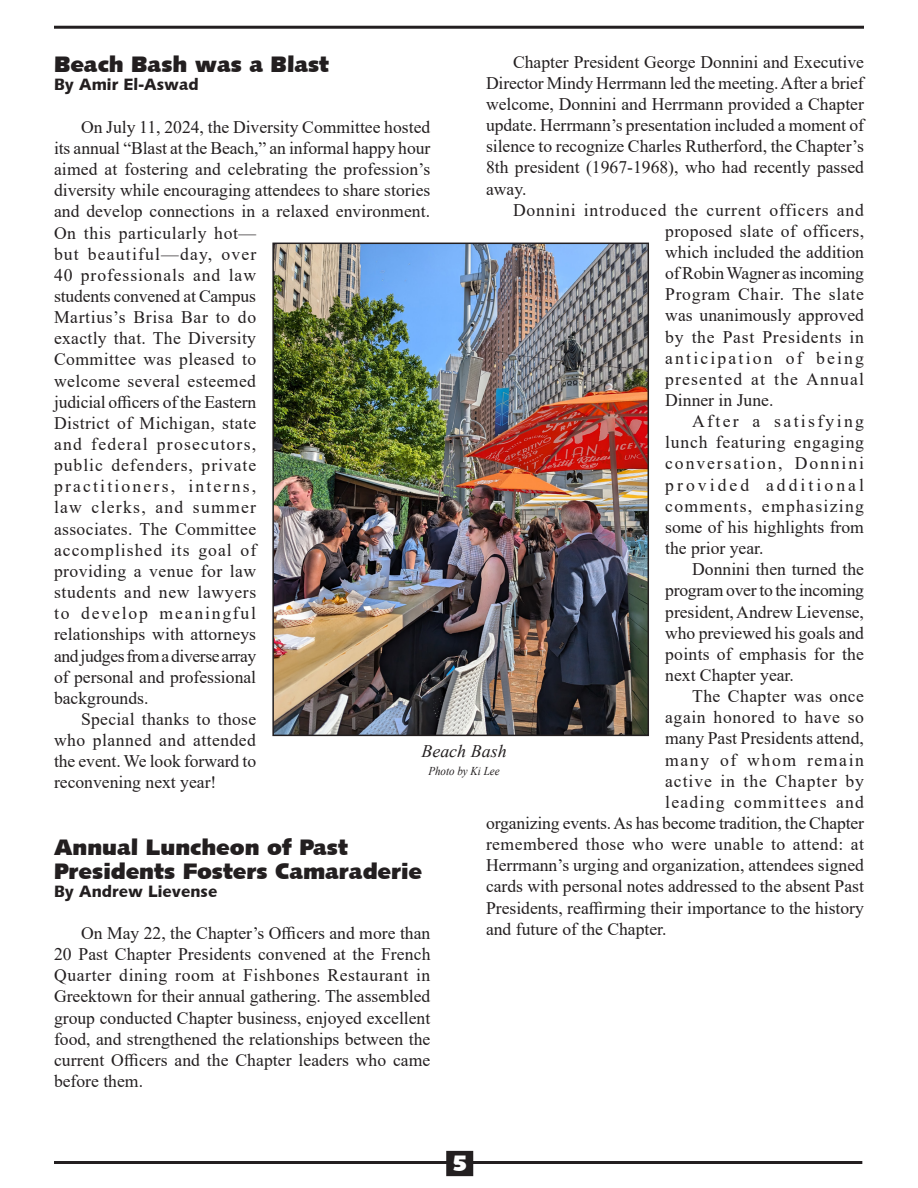
<style>
.page{position:relative;width:918px;height:1188px;background:#fff}
.page>*{position:absolute;margin:0;border:0;box-sizing:border-box;transform-origin:0 0}
.Headline{font:22.5px/24px "Humanist 531 BT Ultra Black A";color:#231f20}
.Headline-2{font:22.5px "Humanist 531 BT Ultra Black A";color:#fff}
.Body_text{font:17.7px/21.1px "Times New Roman";letter-spacing:.005em;color:#231f20;text-align:justify}
.Body_text-2{font:17.7px "Times New Roman";letter-spacing:.025em;color:#231f20}
.Body_text-3{font:17.7px "Times New Roman";letter-spacing:.035em;color:#231f20}
.Body_text-4{font:17.7px "Times New Roman";letter-spacing:.055em;color:#231f20}
.Body_text-5{font:17.7px "Times New Roman";letter-spacing:.07em;color:#231f20}
.Body_text-6{font:17.7px "Times New Roman";letter-spacing:.09em;color:#231f20}
.Body_text-7{font:italic 17.7px "Times New Roman";color:#231f20}
.Subhead_1{font:16.5px "Humanist 531 BT Black A";color:#231f20}
.Body_text-8{font:italic 12px "Times New Roman";color:#231f20;scale:.92 1}
</style>
<div class="page">
<hr style="left:54px;top:1161px;width:808px;height:3px;background:#231f20">
<div style="left:447px;top:1152px;width:25px;height:23px;background:#231f20"></div>
<div style="left:446px;top:1151px;width:27px;height:25px;border:2px solid #231f20"></div>
<hr style="left:54px;top:26px;width:810px;height:3px;background:#231f20">
<img style="left:275px;top:246px;width:371px;height:487px">
<div style="left:272px;top:243px;width:377px;height:493px;border:2px solid #231f20"></div>
<p class="Body_text" style="left:486px;top:51px;width:380px;text-indent:27px">Chapter President George Donnini and Executive Director Mindy Herrmann led the meeting. After a brief welcome, Donnini and Herrmann provided a Chapter update. Herrmann’s presentation included a moment of silence to recognize Charles Rutherford, the Chapter’s 8th president (1967-1968), who had recently passed away.</p>
<p class="Body_text" style="left:665px;top:199px;width:200px;text-indent:-152px">Donnini introduced the current officers and proposed slate of officers, which included the addition of Robin Wagner as incoming Program Chair. The slate was unanimously approved by the Past Presidents in anticipation of being presented at the Annual Dinner in June.</p>
<p class="Body_text" style="left:665px;top:410px;width:200px;text-indent:27px">After a satisfying lunch featuring engaging conversation, Donnini provided additional comments, emphasizing some of his highlights from the prior year.</p>
<p class="Body_text" style="left:665px;top:558px;width:200px;text-indent:27px">Donnini then turned the program over to the incoming president, Andrew Lievense, who previewed his goals and points of emphasis for the next Chapter year.</p>
<p class="Body_text-2" style="left:692px;top:684px;width:173px">The Chapter was once</p>
<p class="Body_text-3" style="left:665px;top:705px;width:200px">again honored to have so</p>
<p class="Body_text" style="left:665px;top:727px;width:200px">many Past Presidents attend,</p>
<p class="Body_text-6" style="left:665px;top:747px;width:200px">many of whom remain</p>
<p class="Body_text-4" style="left:665px;top:768px;width:200px">active in the Chapter by</p>
<p class="Body_text-5" style="left:665px;top:789px;width:200px">leading committees and</p>
<p class="Body_text" style="left:486px;top:812px;width:380px">organizing events. As has become tradition, the Chapter</p>
<p class="Body_text-2" style="left:486px;top:832px;width:380px">remembered those who were unable to attend: at</p>
<p class="Body_text" style="left:486px;top:854px;width:380px">Herrmann’s urging and organization, attendees signed</p>
<p class="Body_text" style="left:486px;top:875px;width:379px">cards with personal notes addressed to the absent Past</p>
<p class="Body_text" style="left:486px;top:897px;width:380px">Presidents, reaffirming their importance to the history</p>
<p class="Body_text" style="left:486px;top:918px;width:182px">and future of the Chapter.</p>
<p class="Headline" style="left:54px;top:52px;width:277px">Beach Bash was a Blast</p>
<p class="Subhead_1" style="left:54px;top:74px;width:146px">By Amir El-Aswad</p>
<p class="Body_text" style="left:54px;top:116px;width:378px;text-align:left;text-indent:27px">On July 11, 2024, the Diversity Committee hosted its annual “Blast at the Beach,” an informal happy hour aimed at fostering and celebrating the profession’s diversity while encouraging attendees to share stories and develop connections in a relaxed environment.<br>On this particularly hot—<br>but beautiful—day, over<br>40 professionals and law<br>students convened at Campus<br>Martius’s Brisa Bar to do<br>exactly that. The Diversity<br>Committee was pleased to<br>welcome several esteemed<br>judicial officers of the Eastern<br>District of Michigan, state<br>and federal prosecutors,<br>public defenders, private<br>practitioners, interns,<br>law clerks, and summer<br>associates. The Committee<br>accomplished its goal of<br>providing a venue for law<br>students and new lawyers<br>to develop meaningful<br>relationships with attorneys<br>and judges from a diverse array<br>of personal and professional<br>backgrounds.</p>
<p class="Body_text" style="left:54px;top:708px;width:204px;text-indent:27px">Special thanks to those who planned and attended the event. We look forward to reconvening next year!</p>
<p class="Body_text-7" style="left:421px;top:739px;width:87px">Beach Bash</p>
<p class="Body_text-8" style="left:428px;top:763px;width:79px">Photo by Ki Lee</p>
<p class="Headline" style="left:54px;top:835px;width:370px">Annual Luncheon of Past<br>Presidents Fosters Camaraderie</p>
<p class="Subhead_1" style="left:54px;top:881px;width:165px">By Andrew Lievense</p>
<p class="Body_text" style="left:54px;top:922px;width:378px;text-indent:27px">On May 22, the Chapter’s Officers and more than 20 Past Chapter Presidents convened at the French Quarter dining room at Fishbones Restaurant in Greektown for their annual gathering. The assembled group conducted Chapter business, enjoyed excellent food, and strengthened the relationships between the current Officers and the Chapter leaders who came before them.</p>
<p class="Headline-2" style="left:452px;top:1149px;width:17px">5</p>
</div>
